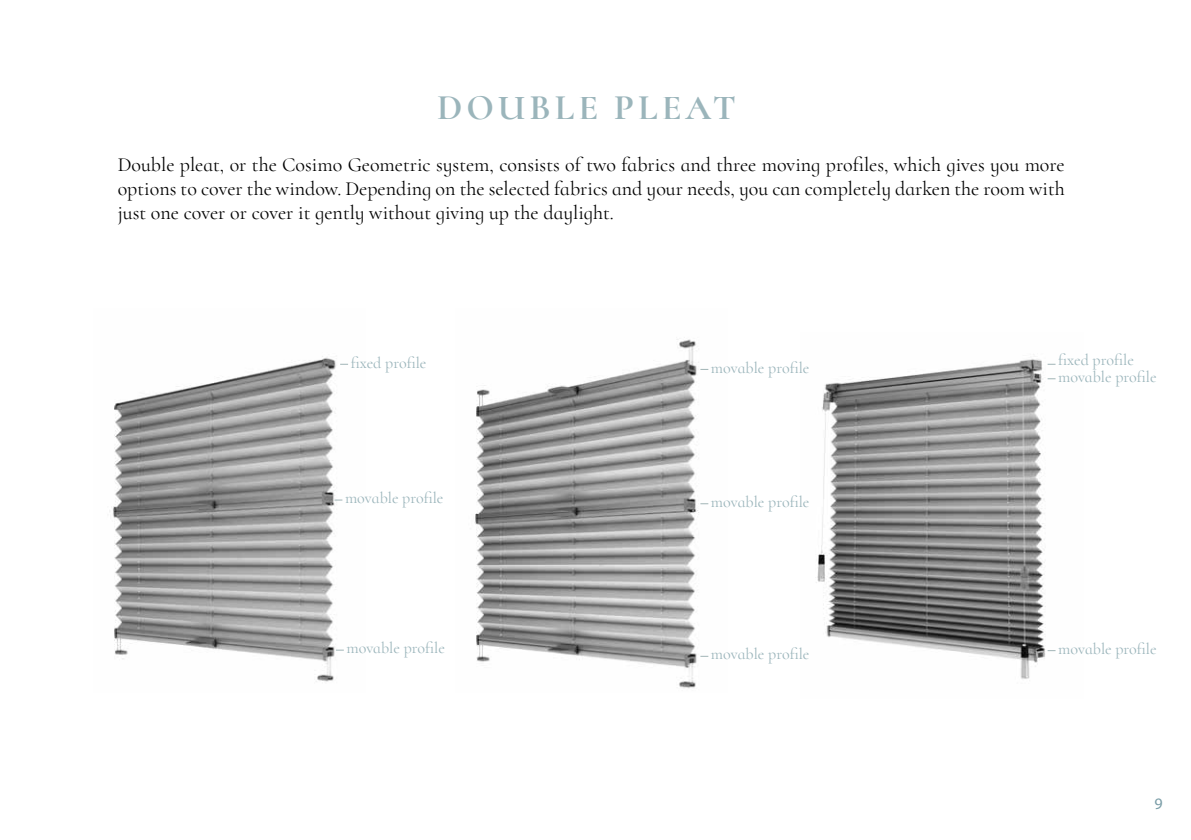
<style>
.page{position:relative;width:1191px;height:840px;background:#fff}
.page>*{position:absolute;margin:0;border:0;box-sizing:border-box;transform-origin:0 0}
.t1{font:700 36px "Cormorant Infant";letter-spacing:.11em;color:#9bb5bb}
.t2{font:20px/24px "Cormorant Infant";color:#000;text-align:justify}
.t3{font:16px/17px "Cormorant Infant";color:#9bb5bb}
.t4{font:16px "Myriad Pro";color:#7a9da7}
</style>
<div class="page">
<img style="left:109px;top:356px;width:239px;height:326px">
<img style="left:474px;top:339px;width:235px;height:350px">
<img style="left:816px;top:359px;width:240px;height:320px">
<h1 class="t1" style="left:437px;top:85px;width:300px">DOUBLE PLEAT</h1>
<p class="t2" style="left:118px;top:153px;width:948px">Double pleat, or the Cosimo Geometric system, consists of two fabrics and three moving profiles, which gives you more options to cover the window. Depending on the selected fabrics and your needs, you can completely darken the room with just one cover or cover it gently without giving up the daylight.</p>
<p class="t3" style="left:351px;top:354px;width:77px">fixed profile</p>
<p class="t3" style="left:1058px;top:351px;width:100px">fixed profile movable profile</p>
<p class="t3" style="left:711px;top:358px;width:100px">movable profile</p>
<p class="t3" style="left:345px;top:489px;width:100px">movable profile</p>
<p class="t3" style="left:346px;top:639px;width:100px">movable profile</p>
<p class="t3" style="left:711px;top:493px;width:100px">movable profile</p>
<p class="t3" style="left:711px;top:645px;width:100px">movable profile</p>
<p class="t3" style="left:1058px;top:639px;width:100px">movable profile</p>
<p class="t4" style="left:1154px;top:793px;width:10px">9</p>
</div>
